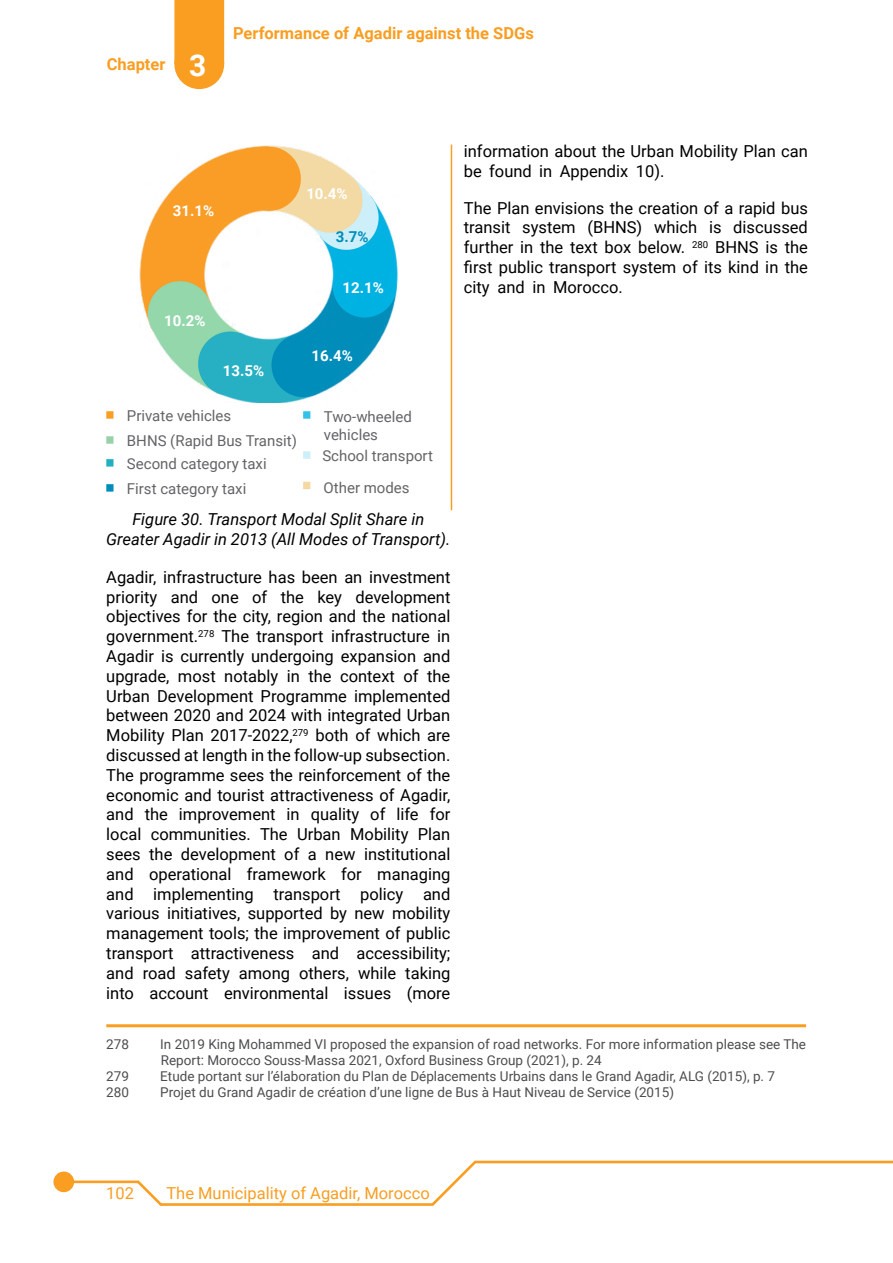
<style>
.page{position:relative;width:893px;height:1263px;background:#fff}
.page>*{position:absolute;margin:0;border:0;box-sizing:border-box;transform-origin:0 0}
.t1{font:16.5px/19.8px "Roboto";color:#000;text-align:justify}
.t2{font:italic 16.5px/19.8px "Roboto";color:#000;text-align:center}
.t3{font:700 16.5px "Roboto";color:#f99e21}
.t4{font:16.5px "Roboto";color:#f99e21}
.t5{font:15px/18px "Roboto";color:#636466}
.t6{font:700 15px "Roboto";color:#fff}
.t7{font:700 15px "Roboto";color:#008dba}
.t8{font:13.5px/16.2px "Roboto";color:#4d4d4f}
.s1{font-size:30px;color:#fff}
</style>
<div class="page">
<div style="left:175px;top:40px;width:48px;height:48px;background:#f99e21;border-radius:50%"></div>
<div style="left:174px;top:39px;width:50px;height:50px;border:2px solid #f99e21;border-radius:50%"></div>
<div style="left:174px;top:0;width:50px;height:64px;background:#f99e21"></div>
<svg style="left:67px;top:1160px;width:826px;height:46px"></svg>
<div style="left:54px;top:1172px;width:19px;height:19px;background:#f99e21;border-radius:50%"></div>
<div style="left:53px;top:1171px;width:21px;height:21px;border:2px solid #f99e21;border-radius:50%"></div>
<hr style="left:106px;top:1024px;width:700px;height:3px;background:#f99e21">
<img style="left:139px;top:145px;width:259px;height:258px">
<svg style="left:303px;top:411px;width:7px;height:8px"></svg>
<div style="left:303px;top:451px;width:7px;height:8px;background:#cdeff9;border:2px solid #cdeff9"></div>
<div style="left:303px;top:482px;width:7px;height:7px;background:#f4d9a3;border:2px solid #f4d9a3"></div>
<svg style="left:106px;top:411px;width:7px;height:8px"></svg>
<svg style="left:106px;top:436px;width:7px;height:8px"></svg>
<svg style="left:106px;top:459px;width:7px;height:8px"></svg>
<svg style="left:106px;top:484px;width:7px;height:8px"></svg>
<hr style="left:451px;top:145px;width:1px;height:365px;background:#f99e21">
<p class="t3" style="left:107px;top:53px;width:101px">Chapter <span class="s1">23</span></p>
<p class="t3" style="left:233px;top:22px;width:302px">Performance of Agadir against the SDGs</p>
<p class="t6" style="left:173px;top:200px;width:43px">31.1%</p>
<p class="t6" style="left:164px;top:310px;width:43px">10.2%</p>
<p class="t6" style="left:223px;top:361px;width:43px">13.5%</p>
<p class="t6" style="left:306px;top:183px;width:43px">10.4%</p>
<p class="t7" style="left:336px;top:226px;width:34px">3.7%</p>
<p class="t6" style="left:343px;top:277px;width:43px">12.1%</p>
<p class="t6" style="left:311px;top:345px;width:43px">16.4%</p>
<p class="t1" style="left:464px;top:141px;width:346px">information about the Urban Mobility Plan can be found in Appendix 10).</p>
<p class="t1" style="left:464px;top:197px;width:346px">The Plan envisions the creation of a rapid bus transit system (BHNS) which is discussed further in the text box below. <sup>280</sup> BHNS is the first public transport system of its kind in the city and in Morocco.</p>
<p class="t5" style="left:127px;top:403px;width:171px;line-height:24.9px">Private vehicles<br>BHNS (Rapid Bus Transit)</p>
<p class="t5" style="left:127px;top:451px;width:141px;line-height:25px">Second category taxi<br>First category taxi</p>
<p class="t5" style="left:324px;top:407px;width:89px">Two-wheeled vehicles</p>
<p class="t5" style="left:322px;top:440px;width:112px;line-height:31.5px">School transport<br>Other modes</p>
<p class="t2" style="left:106px;top:509px;width:346px">Figure 30. Transport Modal Split Share in<br>Greater Agadir in 2013 (All Modes of Transport).</p>
<p class="t1" style="left:106px;top:566px;width:346px">Agadir, infrastructure has been an investment priority and one of the key development objectives for the city, region and the national government.<sup>278</sup> The transport infrastructure in Agadir is currently undergoing expansion and upgrade, most notably in the context of the Urban Development Programme implemented between 2020 and 2024 with integrated Urban Mobility Plan 2017-2022,<sup>279</sup> both of which are discussed at length in the follow-up subsection.<br>The programme sees the reinforcement of the economic and tourist attractiveness of Agadir, and the improvement in quality of life for local communities. The Urban Mobility Plan sees the development of a new institutional and operational framework for managing and implementing transport policy and various initiatives, supported by new mobility management tools; the improvement of public transport attractiveness and accessibility; and road safety among others, while taking into account environmental issues (more</p>
<p class="t8" style="left:106px;top:1035px;width:24px">278</p>
<p class="t8" style="left:160px;top:1035px;width:647px">In 2019 King Mohammed VI proposed the expansion of road networks. For more information please see The<br>Report: Morocco Souss-Massa 2021, Oxford Business Group (2021), p. 24</p>
<p class="t8" style="left:106px;top:1067px;width:24px">279</p>
<p class="t8" style="left:160px;top:1067px;width:616px">Etude portant sur l’élaboration du Plan de Déplacements Urbains dans le Grand Agadir, ALG (2015), p. 7</p>
<p class="t8" style="left:106px;top:1084px;width:24px">280</p>
<p class="t8" style="left:160px;top:1084px;width:515px">Projet du Grand Agadir de création d’une ligne de Bus à Haut Niveau de Service (2015)</p>
<p class="t4" style="left:106px;top:1181px;width:29px">102</p>
<p class="t4" style="left:166px;top:1181px;width:265px">The Municipality of Agadir, Morocco</p>
</div>
